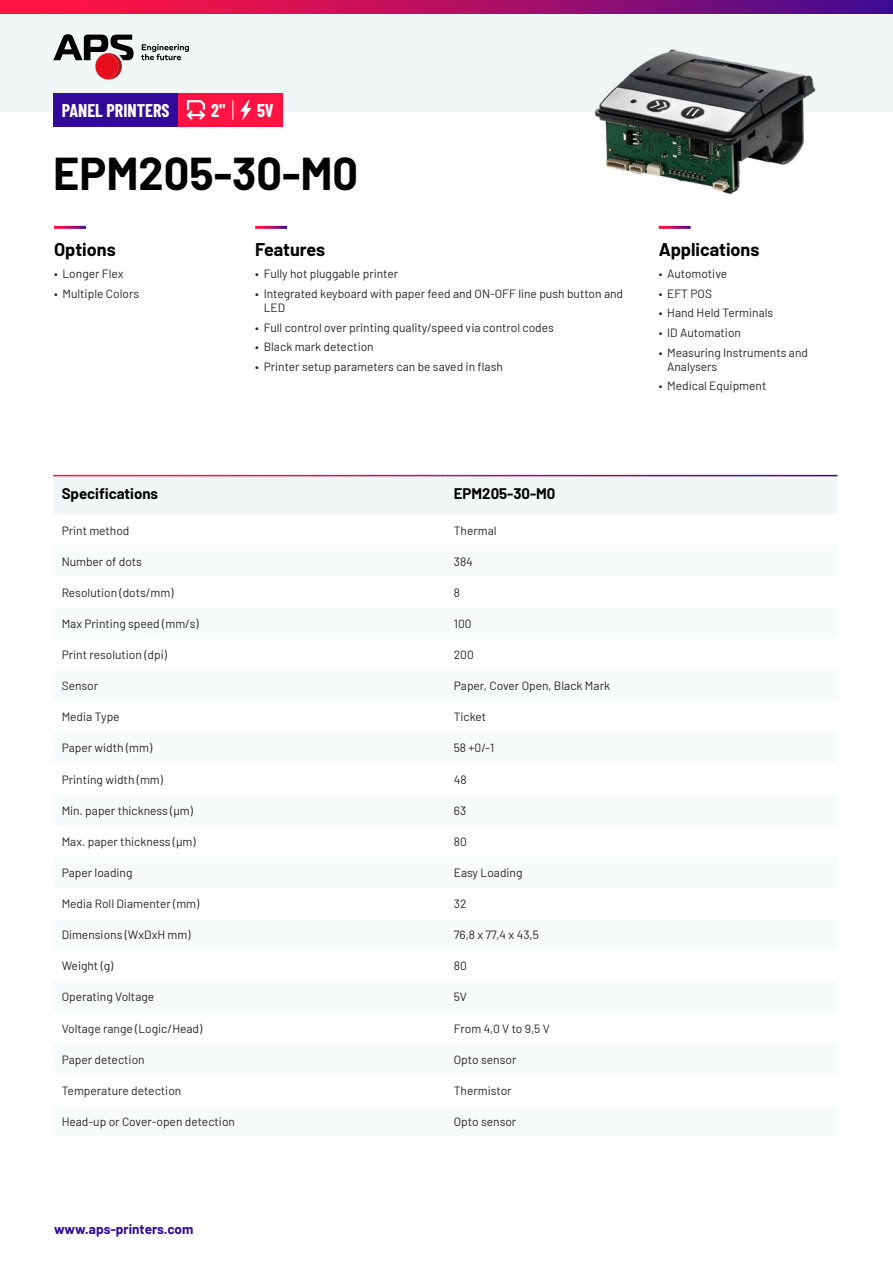
<style>
.page{position:relative;width:893px;height:1263px;background:#fff}
.page>*{position:absolute;margin:0;border:0;box-sizing:border-box;transform-origin:0 0}
.t1{font:700 45px "Barlow";color:#000}
.t2{font:700 18px "Barlow";color:#000}
.t3{font:700 18px "Barlow Condensed";color:#fff}
.t4{font:700 15px "Barlow";color:#000}
.t5{font:700 13.5px "Barlow";color:#320a99}
.t6{font:12px/14.4px "Barlow";color:#262626}
</style>
<div class="page">
<div style="left:0;top:0;width:893px;height:112px;background:#f1f6f7"></div>
<svg style="left:141px;top:44px;width:48px;height:16px"></svg>
<svg style="left:53px;top:34px;width:81px;height:46px"></svg>
<div style="left:95px;top:53px;width:23px;height:26px;background:#e60e1c;border-radius:50%"></div>
<svg style="left:0;top:0;width:893px;height:13px;background:#af0f63"></svg>
<div style="left:53px;top:476px;width:784px;height:38px;background:#f1f6f7"></div>
<div style="left:53px;top:94px;width:125px;height:33px;background:#320a99"></div>
<div style="left:178px;top:93px;width:104px;height:34px;background:#ff1342"></div>
<svg style="left:186px;top:100px;width:19px;height:20px"></svg>
<svg style="left:233px;top:100px;width:1px;height:20px"></svg>
<svg style="left:240px;top:100px;width:11px;height:20px"></svg>
<img style="left:594px;top:49px;width:222px;height:146px">
<h2 class="t3" style="left:62px;top:100px;width:109px">PANEL PRINTERS</h2>
<h2 class="t3" style="left:211px;top:100px;width:16px">2"</h2>
<h2 class="t3" style="left:257px;top:100px;width:18px">5V</h2>
<h1 class="t1" style="left:53px;top:148px;width:307px">EPM205-30-M0</h1>
<h2 class="t2" style="left:54px;top:236px;width:63px">Options</h2>
<p class="t6" style="left:54px;top:268px;width:71px">• Longer Flex</p>
<p class="t6" style="left:54px;top:287px;width:87px">• Multiple Colors</p>
<h2 class="t2" style="left:255px;top:236px;width:72px">Features</h2>
<p class="t6" style="left:255px;top:268px;width:145px">• Fully hot pluggable printer</p>
<p class="t6" style="left:264px;top:287px;width:361px;text-indent:-9px">• Integrated keyboard with paper feed and ON-OFF line push button and<br>LED</p>
<p class="t6" style="left:255px;top:321px;width:300px">• Full control over printing quality/speed via control codes</p>
<p class="t6" style="left:255px;top:341px;width:120px">• Black mark detection</p>
<p class="t6" style="left:255px;top:360px;width:249px">• Printer setup parameters can be saved in flash</p>
<h2 class="t2" style="left:659px;top:236px;width:102px">Applications</h2>
<p class="t6" style="left:659px;top:268px;width:70px">• Automotive</p>
<p class="t6" style="left:659px;top:287px;width:55px">• EFT POS</p>
<p class="t6" style="left:659px;top:307px;width:116px">• Hand Held Terminals</p>
<p class="t6" style="left:659px;top:326px;width:84px">• ID Automation</p>
<p class="t6" style="left:667px;top:346px;width:142px;text-indent:-9px">• Measuring Instruments and<br>Analysers</p>
<p class="t6" style="left:659px;top:380px;width:109px">• Medical Equipment</p>
<p class="t4" style="left:62px;top:483px;width:98px">Specifications</p>
<p class="t4" style="left:454px;top:485px;width:103px">EPM205-30-M0</p>
<p class="t6" style="left:62px;top:524px;width:69px">Print method</p>
<p class="t6" style="left:454px;top:524px;width:44px">Thermal</p>
<p class="t6" style="left:62px;top:555px;width:82px">Number of dots</p>
<p class="t6" style="left:454px;top:555px;width:21px">384</p>
<p class="t6" style="left:62px;top:586px;width:113px">Resolution (dots/mm)</p>
<p class="t6" style="left:454px;top:586px;width:8px">8</p>
<p class="t6" style="left:62px;top:617px;width:139px">Max Printing speed (mm/s)</p>
<p class="t6" style="left:454px;top:617px;width:19px">100</p>
<p class="t6" style="left:62px;top:648px;width:107px">Print resolution (dpi)</p>
<p class="t6" style="left:454px;top:648px;width:21px">200</p>
<p class="t6" style="left:62px;top:679px;width:38px">Sensor</p>
<p class="t6" style="left:454px;top:679px;width:158px">Paper, Cover Open, Black Mark</p>
<p class="t6" style="left:62px;top:710px;width:59px">Media Type</p>
<p class="t6" style="left:454px;top:710px;width:34px">Ticket</p>
<p class="t6" style="left:62px;top:741px;width:92px">Paper width (mm)</p>
<p class="t6" style="left:454px;top:741px;width:42px">58 +0/-1</p>
<p class="t6" style="left:62px;top:773px;width:103px">Printing width (mm)</p>
<p class="t6" style="left:454px;top:773px;width:14px">48</p>
<p class="t6" style="left:62px;top:804px;width:133px">Min. paper thickness (µm)</p>
<p class="t6" style="left:454px;top:804px;width:14px">63</p>
<p class="t6" style="left:62px;top:835px;width:135px">Max. paper thickness (µm)</p>
<p class="t6" style="left:454px;top:835px;width:15px">80</p>
<p class="t6" style="left:62px;top:866px;width:72px">Paper loading</p>
<p class="t6" style="left:454px;top:866px;width:70px">Easy Loading</p>
<p class="t6" style="left:62px;top:897px;width:139px">Media Roll Diamenter (mm)</p>
<p class="t6" style="left:454px;top:897px;width:14px">32</p>
<p class="t6" style="left:62px;top:928px;width:130px">Dimensions (WxDxH mm)</p>
<p class="t6" style="left:454px;top:928px;width:87px">76,8 x 77,4 x 43,5</p>
<p class="t6" style="left:62px;top:959px;width:53px">Weight (g)</p>
<p class="t6" style="left:454px;top:959px;width:15px">80</p>
<p class="t6" style="left:62px;top:991px;width:94px">Operating Voltage</p>
<p class="t6" style="left:454px;top:991px;width:15px">5V</p>
<p class="t6" style="left:62px;top:1022px;width:142px">Voltage range (Logic/Head)</p>
<p class="t6" style="left:454px;top:1022px;width:98px">From 4,0 V to 9,5 V</p>
<p class="t6" style="left:62px;top:1053px;width:85px">Paper detection</p>
<p class="t6" style="left:454px;top:1053px;width:64px">Opto sensor</p>
<p class="t6" style="left:62px;top:1084px;width:121px">Temperature detection</p>
<p class="t6" style="left:454px;top:1084px;width:59px">Thermistor</p>
<p class="t6" style="left:62px;top:1115px;width:175px">Head-up or Cover-open detection</p>
<p class="t6" style="left:454px;top:1115px;width:64px">Opto sensor</p>
<p class="t5" style="left:54px;top:1224px;width:141px">www.aps-printers.com</p>
</div>
